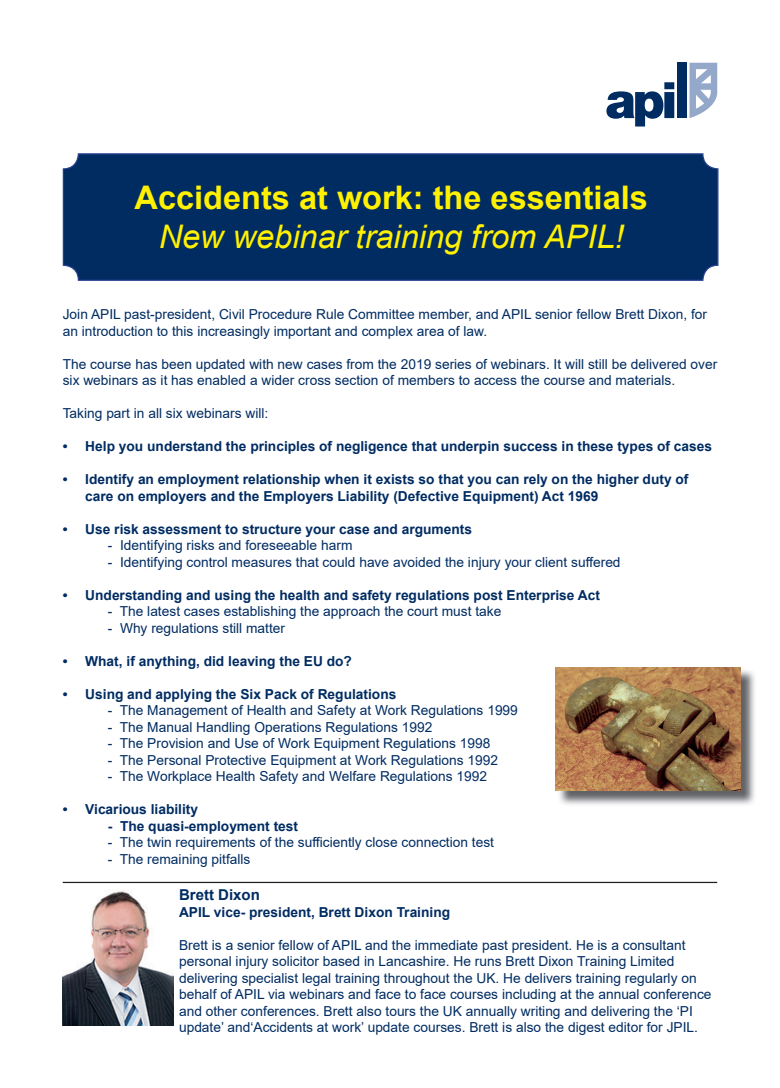
<style>
.page{position:relative;width:780px;height:1088px;background:#fff}
.page>*{position:absolute;margin:0;border:0;box-sizing:border-box;transform-origin:0 0}
.t1{font:700 32.5px "Arial";color:#fff101}
.t2{font:italic 32.5px "Arial";color:#fff101}
.t3{font:700 15px "Arial";color:#002c62}
.t4{font:13.75px/16.5px "Arial";color:#002c62}
.t5{font:700 13.75px/16.5px "Arial";color:#002c62}
</style>
<div class="page">
<div style="left:63px;top:154px;width:654px;height:126px;background:#002c62;border-radius:15px"></div>
<div style="left:63px;top:153px;width:655px;height:128px;border:1px solid #253f8e;border-radius:15px"></div>
<svg style="left:689px;top:63px;width:28px;height:55px"></svg>
<svg style="left:606px;top:82px;width:68px;height:44px"></svg>
<div style="left:676px;top:63px;width:10px;height:55px;background:#002c62"></div>
<hr style="left:63px;top:882px;width:654px;height:1px;background:#231f20">
<img style="left:63px;top:890px;width:110px;height:136px">
<img style="left:557px;top:670px;width:198px;height:135px">
<img style="left:555px;top:667px;width:186px;height:123px">
<h1 class="t1" style="left:135px;top:175px;width:514px">Accidents at work: the essentials</h1>
<h1 class="t2" style="left:159px;top:216px;width:466px">New webinar training from APIL!</h1>
<p class="t4" style="left:63px;top:306px;width:645px">Join APIL past-president, Civil Procedure Rule Committee member, and APIL senior fellow Brett Dixon, for an introduction to this increasingly important and complex area of law.</p>
<p class="t4" style="left:63px;top:355px;width:656px">The course has been updated with new cases from the 2019 series of webinars. It will still be delivered over six webinars as it has enabled a wider cross section of members to access the course and materials.</p>
<p class="t4" style="left:63px;top:405px;width:207px">Taking part in all six webinars will:</p>
<p class="t5" style="left:63px;top:438px;width:651px">• Help you understand the principles of negligence that underpin success in these types of cases</p>
<p class="t5" style="left:85px;top:471px;width:604px;text-indent:-22px">• Identify an employment relationship when it exists so that you can rely on the higher duty of care on employers and the Employers Liability (Defective Equipment) Act 1969</p>
<p class="t5" style="left:63px;top:521px;width:411px">• Use risk assessment to structure your case and arguments</p>
<p class="t4" style="left:108px;top:537px;width:246px">- Identifying risks and foreseeable harm</p>
<p class="t4" style="left:108px;top:553px;width:514px">- Identifying control measures that could have avoided the injury your client suffered</p>
<p class="t5" style="left:63px;top:587px;width:538px">• Understanding and using the health and safety regulations post Enterprise Act</p>
<p class="t4" style="left:108px;top:603px;width:395px">- The latest cases establishing the approach the court must take</p>
<p class="t4" style="left:108px;top:619px;width:179px">- Why regulations still matter</p>
<p class="t5" style="left:63px;top:653px;width:291px">• What, if anything, did leaving the EU do?</p>
<p class="t5" style="left:63px;top:686px;width:335px">• Using and applying the Six Pack of Regulations</p>
<p class="t4" style="left:108px;top:702px;width:411px">- The Management of Health and Safety at Work Regulations 1999</p>
<p class="t4" style="left:108px;top:718px;width:326px">- The Manual Handling Operations Regulations 1992</p>
<p class="t4" style="left:108px;top:735px;width:384px">- The Provision and Use of Work Equipment Regulations 1998</p>
<p class="t4" style="left:108px;top:751px;width:392px">- The Personal Protective Equipment at Work Regulations 1992</p>
<p class="t4" style="left:108px;top:768px;width:381px">- The Workplace Health Safety and Welfare Regulations 1992</p>
<p class="t5" style="left:63px;top:801px;width:137px">• Vicarious liability</p>
<p class="t5" style="left:108px;top:818px;width:192px">- The quasi-employment test</p>
<p class="t4" style="left:108px;top:834px;width:388px">- The twin requirements of the sufficiently close connection test</p>
<p class="t4" style="left:108px;top:850px;width:144px">- The remaining pitfalls</p>
<p class="t3" style="left:179px;top:884px;width:82px">Brett Dixon</p>
<p class="t5" style="left:179px;top:904px;width:272px">APIL vice- president, Brett Dixon Training</p>
<p class="t4" style="left:179px;top:937px;width:534px">Brett is a senior fellow of APIL and the immediate past president. He is a consultant personal injury solicitor based in Lancashire. He runs Brett Dixon Training Limited delivering specialist legal training throughout the UK. He delivers training regularly on behalf of APIL via webinars and face to face courses including at the annual conference and other conferences. Brett also tours the UK annually writing and delivering the ‘PI update’ and‘Accidents at work’ update courses. Brett is also the digest editor for JPIL.</p>
</div>
